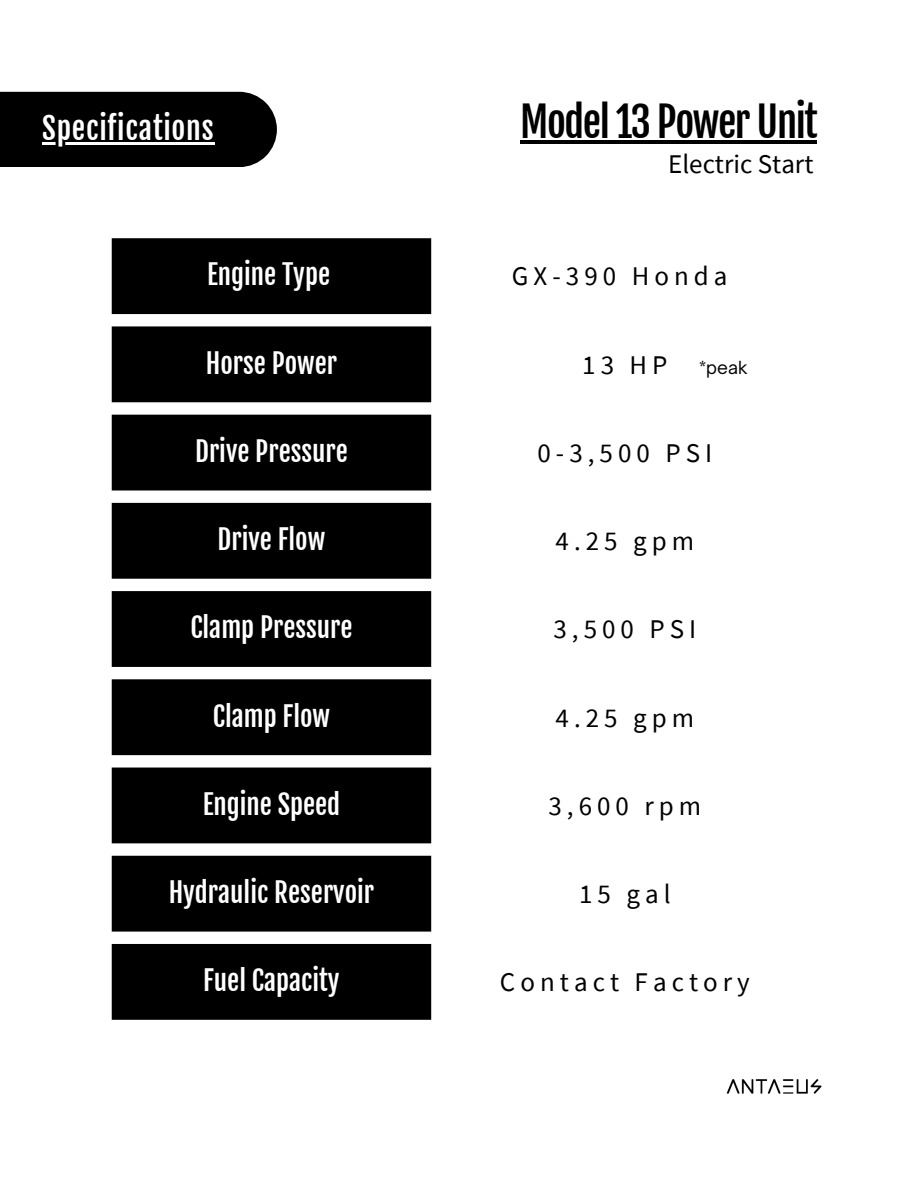
<style>
.page{position:relative;width:918px;height:1188px;background:#fff}
.page>*{position:absolute;margin:0;border:0;box-sizing:border-box;transform-origin:0 0}
.t1{font:40.95px "Fjalla One";letter-spacing:-.035em;color:#000}
.t2{font:30px "Fjalla One";letter-spacing:.025em;color:#fff}
.t3{font:27px "Fjalla One";color:#fff}
.t4{font:27px "Source Sans Pro";letter-spacing:.185em;color:#000}
.t5{font:27px "Source Sans Pro";color:#000}
.t6{font:17.25px "Open Sauce One";color:#000}
</style>
<div class="page">
<svg style="left:112px;top:238px;width:319px;height:782px;fill:#000"></svg>
<img style="left:726px;top:1079px;width:96px;height:15px">
<div style="left:0;top:92px;width:277px;height:75px;background:#000"></div>
<hr style="left:42px;top:142px;width:172px;height:3px;background:#fff">
<hr style="left:520px;top:140px;width:296px;height:3px;background:#000">
<p class="t2" style="left:42px;top:110px;width:173px">Specifications</p>
<p class="t1" style="left:520px;top:96px;width:299px">Model 13 Power Unit</p>
<p class="t5" style="left:668px;top:146px;width:147px">Electric Start</p>
<p class="t3" style="left:207px;top:258px;width:124px">Engine Type</p>
<p class="t4" style="left:512px;top:259px;width:217px">GX-390 Honda</p>
<p class="t3" style="left:206px;top:346px;width:133px">Horse Power</p>
<p class="t4" style="left:582px;top:347px;width:87px">13 HP</p>
<p class="t6" style="left:699px;top:356px;width:50px">*peak</p>
<p class="t3" style="left:195px;top:435px;width:154px">Drive Pressure</p>
<p class="t4" style="left:538px;top:435px;width:176px">0-3,500 PSI</p>
<p class="t3" style="left:218px;top:523px;width:109px">Drive Flow</p>
<p class="t4" style="left:556px;top:524px;width:140px">4.25 gpm</p>
<p class="t3" style="left:190px;top:611px;width:164px">Clamp Pressure</p>
<p class="t4" style="left:553px;top:612px;width:144px">3,500 PSI</p>
<p class="t3" style="left:213px;top:699px;width:119px">Clamp Flow</p>
<p class="t4" style="left:556px;top:700px;width:140px">4.25 gpm</p>
<p class="t3" style="left:203px;top:788px;width:139px">Engine Speed</p>
<p class="t4" style="left:548px;top:788px;width:154px">3,600 rpm</p>
<p class="t3" style="left:169px;top:876px;width:207px">Hydraulic Reservoir</p>
<p class="t4" style="left:579px;top:876px;width:93px">15 gal</p>
<p class="t3" style="left:203px;top:964px;width:138px">Fuel Capacity</p>
<p class="t4" style="left:500px;top:965px;width:251px">Contact Factory</p>
</div>
